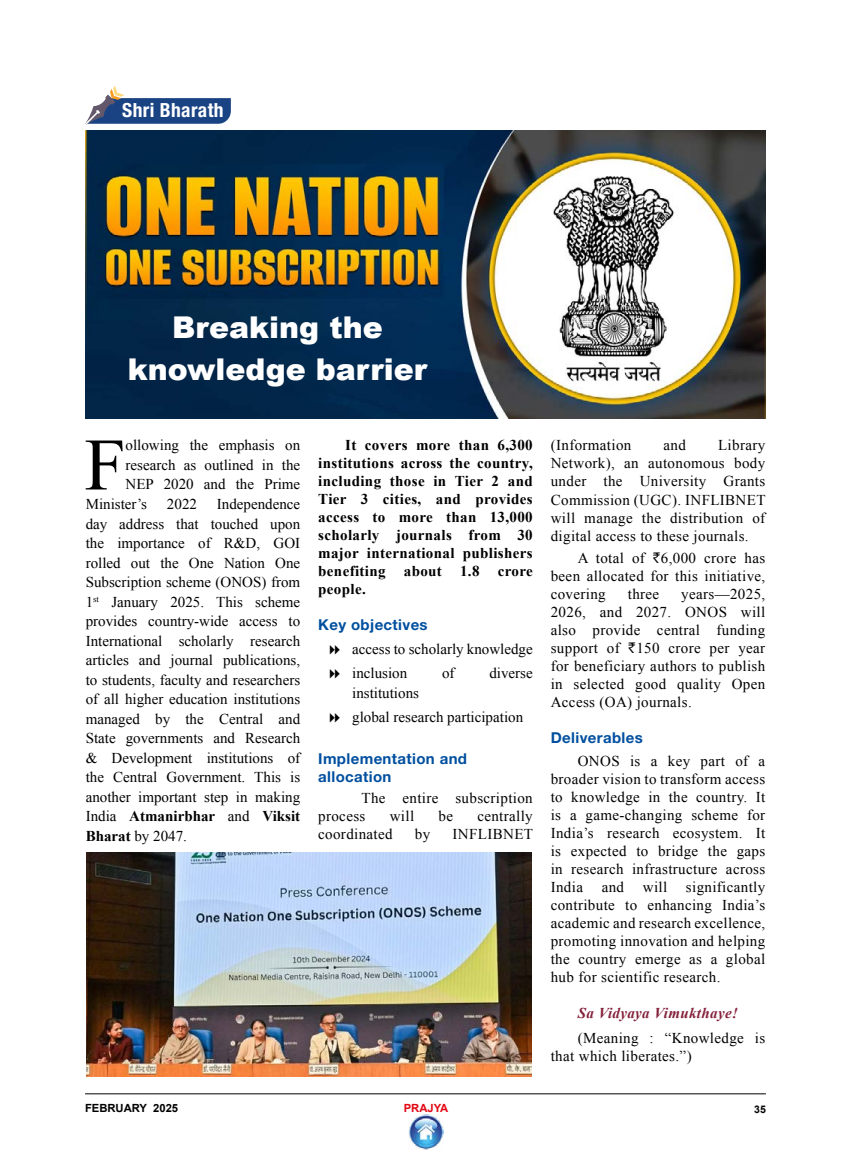
<style>
.page{position:relative;width:851px;height:1170px;background:#fff}
.page>*{position:absolute;margin:0;border:0;box-sizing:border-box;transform-origin:0 0}
.t1{font:73.95px "Times New Roman";color:#000}
.t2{font:900 30px/42px "Arial";color:#fff;text-align:center}
.t3{font:700 condensed 19.5px "Helvetica Neue LT Pro";letter-spacing:.02em;color:#fff}
.t4{font:15px/18px "Times New Roman";letter-spacing:.025em;color:#000;text-align:justify}
.t5{font:700 15px/18px "Times New Roman";letter-spacing:.025em;color:#000;text-align:justify}
.t6{font:15px/24px "Times New Roman";color:#000}
.t7{font:700 15px/18px "Helvetica Neue LT Pro";letter-spacing:.025em;color:#004f9f}
.t8{font:italic 700 15px "Times New Roman";letter-spacing:.025em;color:#85223c}
.t9{font:700 11.25px "Arial";color:#000}
.t10{font:700 11.25px "Arial";color:#e30613}
.t11{font:700 10.5px "Arial";color:#000}
.s1{font-weight:700}
.s2{font-family:"Rupee"}
</style>
<div class="page">
<img style="left:85px;top:131px;width:680px;height:287px">
<svg style="left:85px;top:86px;width:146px;height:38px"></svg>
<img style="left:86px;top:852px;width:445px;height:224px">
<img style="left:409px;top:1114px;width:34px;height:35px">
<hr style="left:85px;top:1093px;width:680px;height:1px;background:#000">
<h3 class="t3" style="left:122px;top:98px;width:103px">Shri Bharath</h3>
<h2 class="t2" style="left:128px;top:305px;width:301px">Breaking the knowledge barrier</h2>
<h1 class="t1" style="left:84px;top:415px;width:43px">F</h1>
<p class="t6" style="left:126px;top:433px;width:176px">ollowing the emphasis on</p>
<p class="t6" style="left:126px;top:452px;width:176px">research as outlined in the</p>
<p class="t6" style="left:126px;top:472px;width:176px">NEP 2020 and the Prime</p>
<p class="t6" style="left:86px;top:491px;width:63px">Minister’s</p>
<p class="t4" style="left:167px;top:494px;width:31px">2022</p>
<p class="t4" style="left:86px;top:494px;width:216px;line-height:19.5px;text-indent:131px">Independence day address that touched upon the importance of R&amp;D, GOI rolled out the One Nation One Subscription scheme (ONOS) from 1<sup>st</sup> January 2025. This scheme provides country-wide access to International scholarly research articles and journal publications, to students, faculty and researchers of all higher education institutions managed by the Central and State governments and Research &amp; Development institutions of the Central Government. This is another important step in making India <span class="s1">Atmanirbhar</span> and <span class="s1">Viksit Bharat</span> by 2047.</p>
<p class="t5" style="left:318px;top:436px;width:216px;text-indent:27px">It covers more than 6,300 institutions across the country, including those in Tier 2 and Tier 3 cities, and provides access to more than 13,000 scholarly journals from 30 major international publishers benefiting about 1.8 crore people.</p>
<p class="t7" style="left:318px;top:615px;width:111px">Key objectives</p>
<p class="t6" style="left:352px;top:637px;width:182px">access to scholarly knowledge inclusion</p>
<p class="t4" style="left:442px;top:664px;width:14px">of</p>
<p class="t6" style="left:489px;top:661px;width:45px">diverse</p>
<p class="t6" style="left:352px;top:680px;width:172px">institutions<br>global research participation</p>
<p class="t7" style="left:318px;top:749px;width:150px">Implementation and allocation</p>
<p class="t4" style="left:318px;top:788px;width:216px;text-indent:43px">The entire subscription process</p>
<p class="t4" style="left:389px;top:806px;width:26px">will</p>
<p class="t4" style="left:438px;top:806px;width:16px">be</p>
<p class="t4" style="left:477px;top:806px;width:57px">centrally</p>
<p class="t4" style="left:318px;top:824px;width:76px">coordinated</p>
<p class="t4" style="left:415px;top:824px;width:17px">by</p>
<p class="t4" style="left:452px;top:824px;width:82px">INFLIBNET</p>
<p class="t4" style="left:550px;top:436px;width:216px;text-indent:167px">Library Network), an autonomous body under the University Grants Commission (UGC). INFLIBNET will manage the distribution of digital access to these journals.</p>
<p class="t4" style="left:550px;top:548px;width:216px;text-indent:27px">A total of <span class="s2">$</span>6,000 crore has been allocated for this initiative, covering</p>
<p class="t4" style="left:550px;top:436px;width:82px">(Information</p>
<p class="t4" style="left:663px;top:436px;width:24px">and</p>
<p class="t4" style="left:627px;top:584px;width:33px">three</p>
<p class="t4" style="left:550px;top:584px;width:216px;text-indent:130px">years—2025, 2026, and 2027. ONOS will also provide central funding support of <span class="s2">$</span>150 crore per year for beneficiary authors to publish in selected good quality Open Access (OA) journals.</p>
<p class="t7" style="left:550px;top:728px;width:93px">Deliverables</p>
<p class="t4" style="left:550px;top:751px;width:216px;text-indent:27px">ONOS is a key part of a broader vision to transform access to knowledge in the country. It is a game-changing scheme for India’s research ecosystem. It is expected to bridge the gaps in research infrastructure across India and will significantly contribute to enhancing India’s academic and research excellence, promoting innovation and helping the country emerge as a global hub for scientific research.</p>
<p class="t8" style="left:577px;top:1002px;width:162px">Sa Vidyaya Vimukthaye!</p>
<p class="t4" style="left:550px;top:1028px;width:216px;text-indent:27px">(Meaning : “Knowledge is that which liberates.”)</p>
<p class="t9" style="left:85px;top:1100px;width:95px">FEBRUARY 2025</p>
<p class="t10" style="left:403px;top:1100px;width:46px">PRAJYA</p>
<p class="t11" style="left:754px;top:1102px;width:13px">35</p>
</div>
